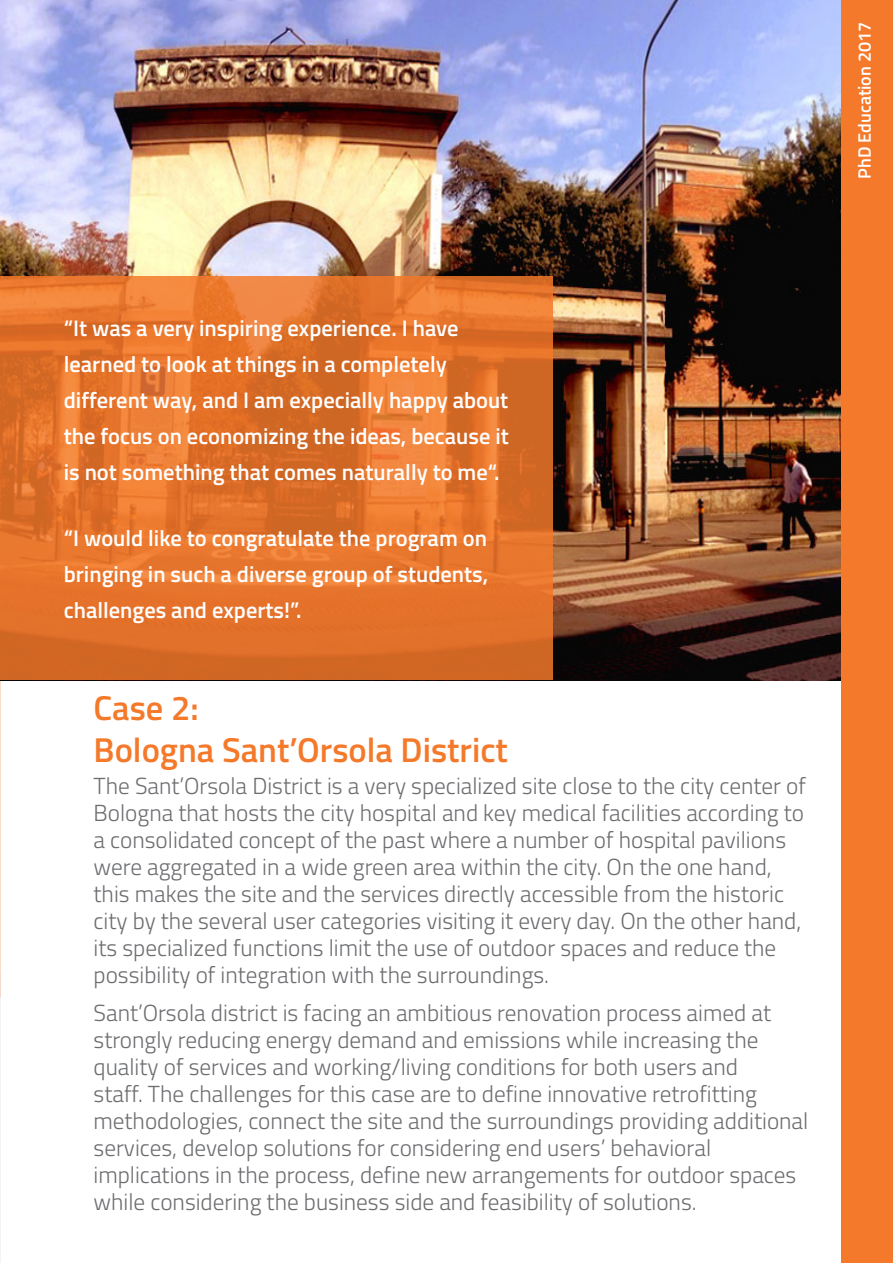
<style>
.page{position:relative;width:893px;height:1263px;background:#fff}
.page>*{position:absolute;margin:0;border:0;box-sizing:border-box;transform-origin:0 0}
.t1{font:600 34.5px/41.4px "Titillium";color:#f4792a}
.t2{font:300 23.25px/27px "Titillium";color:#6c6d70}
.t3{font:600 22.5px/36px "Titillium";color:#fff}
.t4{font:600 18px "Titillium";color:#fff}
</style>
<div class="page">
<svg style="left:0;top:680px;width:1px;height:169px"></svg>
<img style="left:0;top:974px;width:1px;height:289px">
<img style="left:0;top:0;width:842px;height:680px">
<div style="left:842px;top:0;width:51px;height:1263px;background:#f4792a"></div>
<svg style="left:0;top:276px;width:553px;height:404px;background:#e2732c"></svg>
<p class="t4" style="left:851px;top:179px;width:158px;rotate:-90deg">PhD Education 2017</p>
<p class="t3" style="left:64px;top:309px;width:447px">“It was a very inspiring experience. I have learned to look at things in a completely different way, and I am expecially happy about the focus on economizing the ideas, because it is not something that comes naturally to me“.</p>
<p class="t3" style="left:64px;top:519px;width:426px;text-align:justify">“I would like to congratulate the program on bringing in such a diverse group of students, challenges and experts!”.</p>
<h1 class="t1" style="left:94px;top:685px;width:416px">Case 2:<br>Bologna Sant’Orsola District</h1>
<p class="t2" style="left:94px;top:771px;width:714px">The Sant’Orsola District is a very specialized site close to the city center of Bologna that hosts the city hospital and key medical facilities according to a consolidated concept of the past where a number of hospital pavilions were aggregated in a wide green area within the city. On the one hand, this makes the site and the services directly accessible from the historic city by the several user categories visiting it every day. On the other hand, its specialized functions limit the use of outdoor spaces and reduce the possibility of integration with the surroundings.</p>
<p class="t2" style="left:94px;top:998px;width:716px">Sant’Orsola district is facing an ambitious renovation process aimed at strongly reducing energy demand and emissions while increasing the quality of services and working/living conditions for both users and<br>staff. The challenges for this case are to define innovative retrofitting methodologies, connect the site and the surroundings providing additional services, develop solutions for considering end users’ behavioral implications in the process, define new arrangements for outdoor spaces while considering the business side and feasibility of solutions.</p>
</div>
